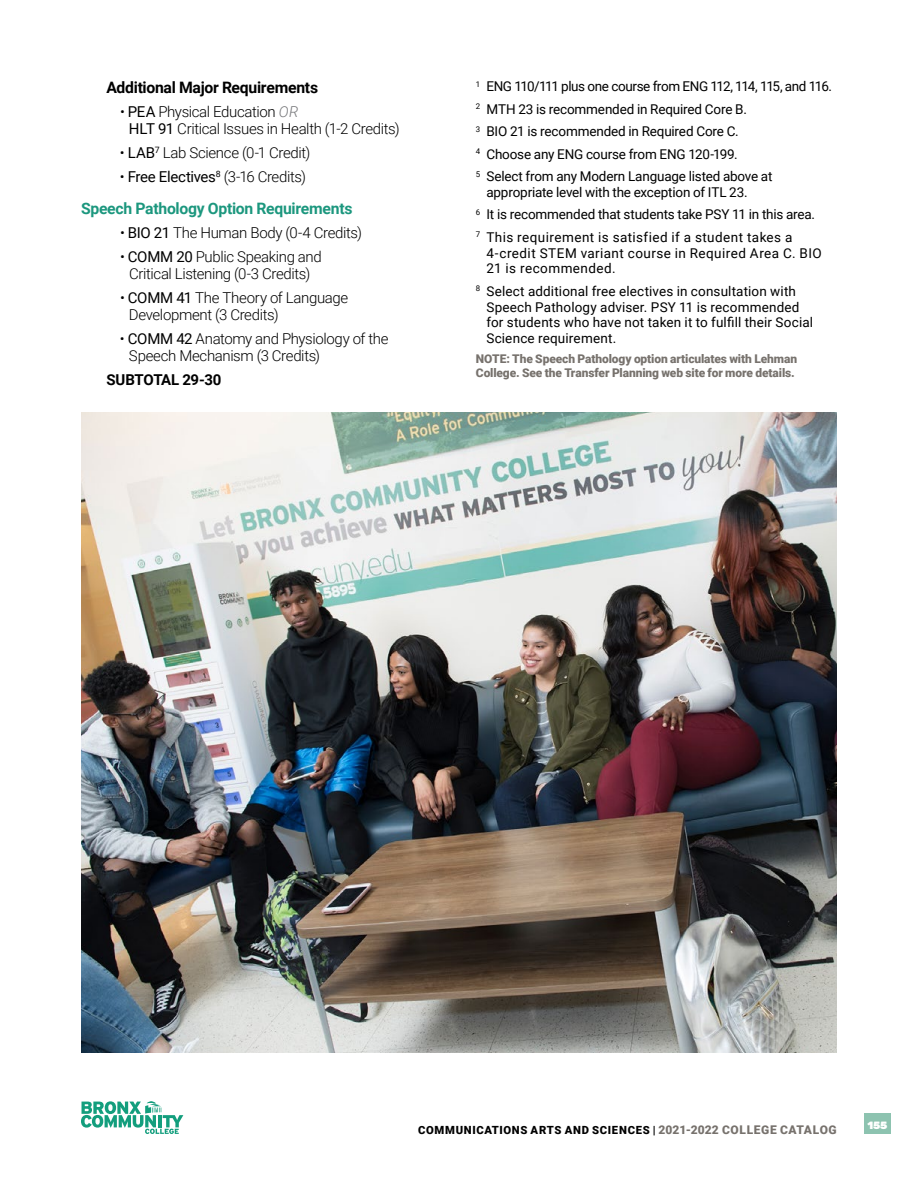
<style>
.page{position:relative;width:918px;height:1188px;background:#fff}
.page>*{position:absolute;margin:0;border:0;box-sizing:border-box;transform-origin:0 0}
.t1{font:700 15.75px "Roboto";letter-spacing:-.02em;color:#1c977e}
.t2{font:700 15.75px "Roboto";letter-spacing:-.02em;color:#000}
.t3{font:300 15px/17.2px "Roboto";letter-spacing:-.025em;color:#000}
.t4{font:700 15px "Roboto";letter-spacing:-.02em;color:#000}
.t5{font:13.5px/22.5px "Roboto";letter-spacing:-.005em;color:#000}
.t6{font:13.5px/15.8px "Roboto";letter-spacing:.035em;color:#000}
.t7{font:900 12px/13.5px "Roboto";letter-spacing:-.01em;color:#77726d}
.t8{font:900 11.25px "Roboto";letter-spacing:.06em;color:#000}
.t9{font:900 10.5px "Rubik";color:#fff}
.s1{font-weight:400}
.s2{font-style:italic;color:#77787b}
.s3{font-size:12px;color:#77726d}
</style>
<div class="page">
<div style="left:864px;top:1114px;width:27px;height:20px;background:#8dc3b0"></div>
<svg style="left:81px;top:1101px;width:102px;height:33px"></svg>
<img style="left:81px;top:413px;width:756px;height:640px">
<p class="t2" style="left:106px;top:76px;width:213px">Additional Major Requirements</p>
<p class="t3" style="left:129px;top:102px;width:272px;text-indent:-9px">• <span class="s1">PEA</span> Physical Education <span class="s2">OR<br></span><span class="s1">HLT 91</span> Critical Issues in Health (1-2 Credits)</p>
<p class="t3" style="left:120px;top:144px;width:192px">• <span class="s1">LAB</span><sup>7</sup> Lab Science (0-1 Credit)</p>
<p class="t3" style="left:120px;top:168px;width:187px">• <span class="s1">Free Electives</span><sup>8</sup> (3-16 Credits)</p>
<p class="t1" style="left:81px;top:197px;width:273px">Speech Pathology Option Requirements</p>
<p class="t3" style="left:120px;top:223px;width:244px">• <span class="s1">BIO 21</span> The Human Body (0-4 Credits)</p>
<p class="t3" style="left:120px;top:247px;width:203px;text-align:center">• <span class="s1">COMM 20</span> Public Speaking and<br>Critical Listening (0-3 Credits)</p>
<p class="t3" style="left:129px;top:288px;width:221px;text-indent:-9px">• <span class="s1">COMM 41</span> The Theory of Language<br>Development (3 Credits)</p>
<p class="t3" style="left:129px;top:330px;width:261px;text-indent:-9px">• <span class="s1">COMM 42</span> Anatomy and Physiology of the<br>Speech Mechanism (3 Credits)</p>
<p class="t4" style="left:106px;top:369px;width:116px">SUBTOTAL 29-30</p>
<p class="t5" style="left:476px;top:75px;width:358px"><sup>1</sup> ENG 110/111 plus one course from ENG 112, 114, 115, and 116.<br><sup>2</sup> MTH 23 is recommended in Required Core B.<br><sup>3</sup> BIO 21 is recommended in Required Core C.<br><sup>4</sup> Choose any ENG course from ENG 120-199.<br><sup>5</sup> Select from any Modern Language listed above at</p>
<p class="t5" style="left:476px;top:180px;width:341px;text-indent:11px">appropriate level with the exception of ITL 23.<br><sup>6</sup> It is recommended that students take PSY 11 in this area.<br><sup>7</sup> This requirement is satisfied if a student takes a</p>
<p class="t6" style="left:486px;top:244px;width:337px">4-credit STEM variant course in Required Area C. BIO<br>21 is recommended.</p>
<p class="t5" style="left:486px;top:283px;width:328px;line-height:15.8px;text-indent:-10px"><sup>8</sup> Select additional free electives in consultation with Speech Pathology adviser. PSY 11 is recommended for students who have not taken it to fulfill their Social Science requirement.</p>
<p class="t7" style="left:476px;top:352px;width:323px">NOTE: The Speech Pathology option articulates with Lehman<br>College. See the Transfer Planning web site for more details.</p>
<p class="t8" style="left:418px;top:1122px;width:420px">COMMUNICATIONS ARTS AND SCIENCES | <span class="s3">2021-2022 COLLEGE CATALOG</span></p>
<p class="t9" style="left:867px;top:1119px;width:22px">155</p>
</div>
